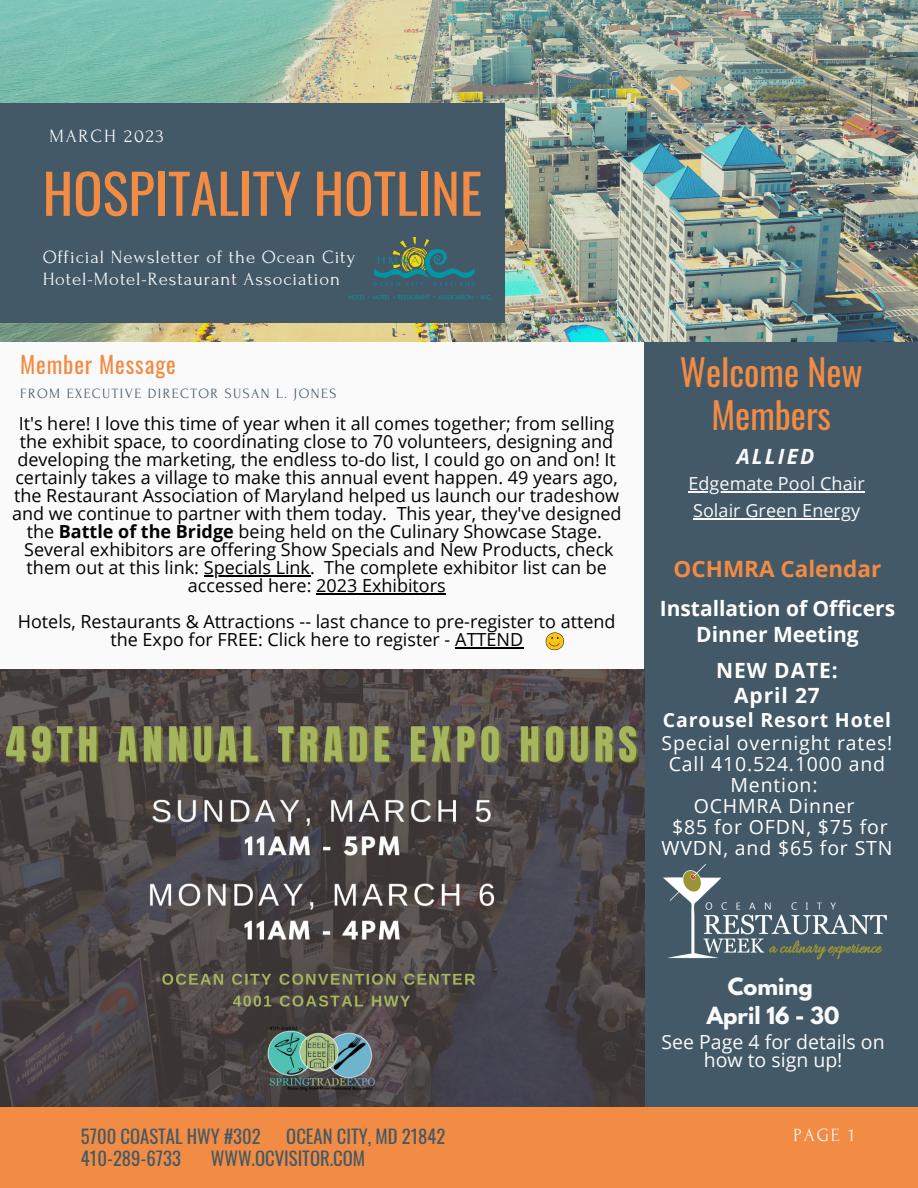
<style>
.page{position:relative;width:918px;height:1188px;background:#fafafa}
.page>*{position:absolute;margin:0;border:0;box-sizing:border-box;transform-origin:0 0}
.t1{font:54.45px "Oswald";color:#f28b43}
.t2{font:36px/42.8px "Oswald";color:#f28b43;text-align:center}
.t3{font:23.1px "Oswald";letter-spacing:.035em;color:#f28b43}
.t4{font:700 22.5px "Open Sans";color:#f28b43}
.t5{font:700 21px/25.3px "Open Sans";color:#fff;text-align:center}
.t6{font:700 21px/29.2px "League Spartan";color:#fafafa;text-align:center}
.t7{font:700 21px/24.5px "Open Sans";letter-spacing:.045em;color:#fff;text-align:center}
.t8{font:italic 700 21px "Open Sans";letter-spacing:.1em;color:#fafafa}
.t9{font:19.5px/21px "Open Sans";letter-spacing:.045em;color:#fff;text-align:center}
.t10{font:19.5px/18px "Open Sans";color:#fafafa;text-align:center}
.t11{font:700 19.5px "Open Sans";letter-spacing:.045em;color:#fff}
.t12{font:18.6px/22.2px "Forum";letter-spacing:.05em;color:#fafafa}
.t13{font:18.6px "Oswald";color:#435967}
.t14{font:18.6px "Forum";letter-spacing:.1em;color:#fafafa}
.t15{font:18px/18px "Open Sans";color:#000;text-align:center}
.t16{font:18px/27px "Open Sans";letter-spacing:.005em;color:#fafafa}
.t17{font:14.1px "Forum";letter-spacing:.1em;color:#435967}
.s1{font-weight:700}
</style>
<div class="page">
<div style="left:644px;top:342px;width:274px;height:774px;background:#435967"></div>
<img style="left:0;top:0;width:918px;height:342px">
<img style="left:0;top:670px;width:644px;height:437px">
<div style="left:0;top:104px;width:505px;height:219px;background:#435967"></div>
<div style="left:0;top:1107px;width:918px;height:81px;background:#f28b43"></div>
<svg style="left:545px;top:632px;width:19px;height:18px"></svg>
<img style="left:350px;top:238px;width:142px;height:62px">
<img style="left:664px;top:864px;width:223px;height:96px">
<hr style="left:688px;top:491px;width:177px;height:1px;background:#fafafa">
<hr style="left:693px;top:518px;width:158px;height:1px;background:#fafafa">
<hr style="left:204px;top:575px;width:106px;height:1px;background:#000">
<hr style="left:316px;top:593px;width:130px;height:1px;background:#000">
<hr style="left:455px;top:647px;width:68px;height:1px;background:#000">
<p class="t14" style="left:49px;top:126px;width:116px">MARCH 2023</p>
<h1 class="t1" style="left:43px;top:151px;width:441px">HOSPITALITY HOTLINE</h1>
<p class="t12" style="left:43px;top:246px;width:314px">Official Newsletter of the Ocean City<br>Hotel-Motel-Restaurant Association</p>
<p class="t3" style="left:20px;top:346px;width:157px">Member Message</p>
<p class="t17" style="left:20px;top:386px;width:318px">FROM EXECUTIVE DIRECTOR SUSAN L. JONES</p>
<p class="t15" style="left:12px;top:414px;width:611px">It's here! I love this time of year when it all comes together; from selling the exhibit space, to coordinating close to 70 volunteers, designing and developing the marketing, the endless to-do list, I could go on and on! It certainly takes a village to make this annual event happen. 49 years ago, the Restaurant Association of Maryland helped us launch our tradeshow and we continue to partner with them today. This year, they've designed the <span class="s1">Battle of the Bridge</span> being held on the Culinary Showcase Stage.<br>Several exhibitors are offering Show Specials and New Products, check them out at this link: Specials Link. The complete exhibitor list can be accessed here: 2023 Exhibitors</p>
<p class="t15" style="left:18px;top:612px;width:599px">Hotels, Restaurants &amp; Attractions -- last chance to pre-register to attend the Expo for FREE: Click here to register - ATTEND</p>
<h2 class="t2" style="left:680px;top:350px;width:184px">Welcome New<br>Members</h2>
<p class="t8" style="left:737px;top:442px;width:79px">ALLIED</p>
<p class="t16" style="left:688px;top:470px;width:178px">Edgemate Pool Chair<br>Solair Green Energy</p>
<p class="t4" style="left:674px;top:553px;width:209px">OCHMRA Calendar</p>
<p class="t5" style="left:660px;top:595px;width:237px">Installation of Officers<br>Dinner Meeting</p>
<p class="t7" style="left:716px;top:658px;width:123px">NEW DATE:<br>April 27</p>
<p class="t11" style="left:663px;top:707px;width:230px">Carousel Resort Hotel</p>
<p class="t9" style="left:662px;top:732px;width:232px">Special overnight rates!<br>Call 410.524.1000 and<br>Mention:<br>OCHMRA Dinner<br>$85 for OFDN, $75 for<br>WVDN, and $65 for STN</p>
<p class="t13" style="left:81px;top:1122px;width:181px">5700 COASTAL HWY #302</p>
<p class="t13" style="left:286px;top:1122px;width:161px">OCEAN CITY, MD 21842</p>
<p class="t13" style="left:81px;top:1144px;width:101px">410-289-6733</p>
<p class="t13" style="left:211px;top:1144px;width:156px">WWW.OCVISITOR.COM</p>
<p class="t6" style="left:707px;top:975px;width:134px">Coming<br>April 16 - 30</p>
<p class="t10" style="left:662px;top:1033px;width:225px">See Page 4 for details on how to sign up!</p>
<p class="t12" style="left:794px;top:1124px;width:62px">PAGE 1</p>
</div>
